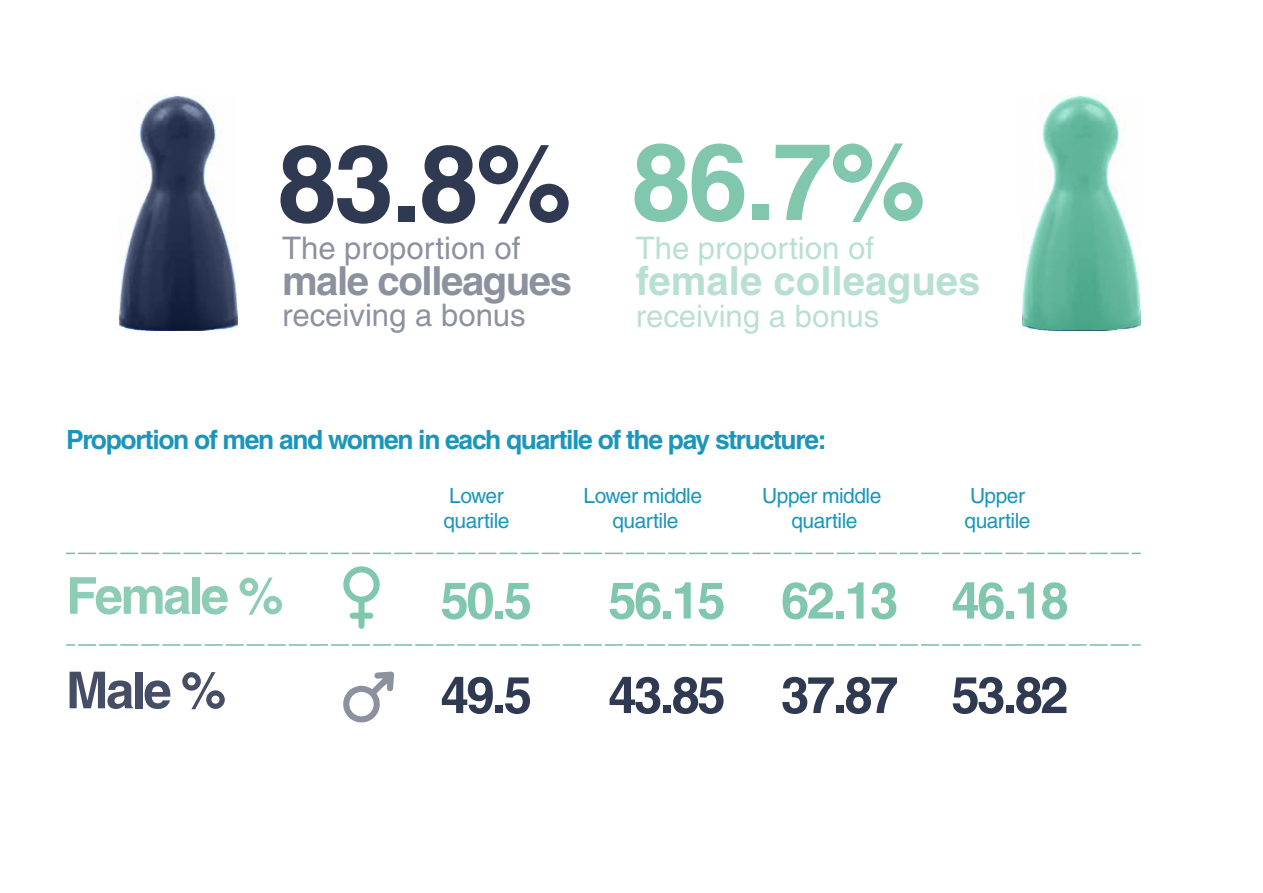
<style>
.page{position:relative;width:1263px;height:893px;background:#fff}
.page>*{position:absolute;margin:0;border:0;box-sizing:border-box;transform-origin:0 0}
.t1{font:700 107.7px "Helvetica";color:rgb(24 36 63/.9)}
.t2{font:700 107.7px "Helvetica";color:rgb(114 193 165/.9)}
.t3{font:700 51px "Helvetica";letter-spacing:-.05em;color:rgb(114 193 165/.9)}
.t4{font:700 51px "Helvetica";letter-spacing:-.05em;color:rgb(24 36 63/.9)}
.t5{font:700 40.2px "Helvetica";color:rgb(114 193 165/.5)}
.t6{font:700 40.2px "Helvetica";letter-spacing:-.035em;color:rgb(24 36 63/.5)}
.t7{font:31.2px "Helvetica";color:rgb(24 36 63/.5)}
.t8{font:31.2px "Helvetica";color:rgb(114 193 165/.5)}
.t9{font:700 26.4px "Helvetica";letter-spacing:-.05em;color:rgb(0 138 180/.9)}
.t10{font:21px/25.2px "Helvetica";letter-spacing:-.025em;color:rgb(0 138 180/.9)}
</style>
<div class="page">
<svg style="left:119px;top:96px;width:119px;height:235px"></svg>
<svg style="left:1022px;top:96px;width:119px;height:234px"></svg>
<svg style="left:343px;top:672px;width:51px;height:50px"></svg>
<svg style="left:343px;top:566px;width:37px;height:63px"></svg>
<svg style="left:66px;top:553px;width:1075px;height:1px"></svg>
<svg style="left:66px;top:644px;width:1075px;height:2px;background:#a3d6c4"></svg>
<h1 class="t1" style="left:277px;top:118px;width:296px">83.8%</h1>
<h3 class="t7" style="left:282px;top:230px;width:240px">The proportion of</h3>
<h3 class="t6" style="left:282px;top:256px;width:291px">male colleagues</h3>
<h3 class="t7" style="left:282px;top:297px;width:245px">receiving a bonus</h3>
<h1 class="t2" style="left:631px;top:116px;width:296px">86.7%</h1>
<h3 class="t8" style="left:636px;top:230px;width:240px">The proportion of</h3>
<h3 class="t5" style="left:636px;top:257px;width:346px">female colleagues</h3>
<h3 class="t8" style="left:636px;top:298px;width:245px">receiving a bonus</h3>
<p class="t9" style="left:66px;top:423px;width:762px">Proportion of men and women in each quartile of the pay structure:</p>
<h2 class="t3" style="left:66px;top:565px;width:219px">Female %</h2>
<h2 class="t4" style="left:66px;top:659px;width:162px">Male %</h2>
<p class="t10" style="left:443px;top:483px;width:68px">Lower quartile</p>
<p class="t10" style="left:583px;top:483px;width:120px;text-align:center">Lower middle quartile</p>
<p class="t10" style="left:762px;top:483px;width:121px;text-align:center">Upper middle quartile</p>
<p class="t10" style="left:964px;top:483px;width:68px">Upper quartile</p>
<h2 class="t3" style="left:440px;top:569px;width:93px">50.5</h2>
<h2 class="t3" style="left:608px;top:569px;width:462px">56.15 62.13 46.18</h2>
<h2 class="t4" style="left:440px;top:664px;width:93px">49.5</h2>
<h2 class="t4" style="left:608px;top:664px;width:462px">43.85 37.87 53.82</h2>
</div>
